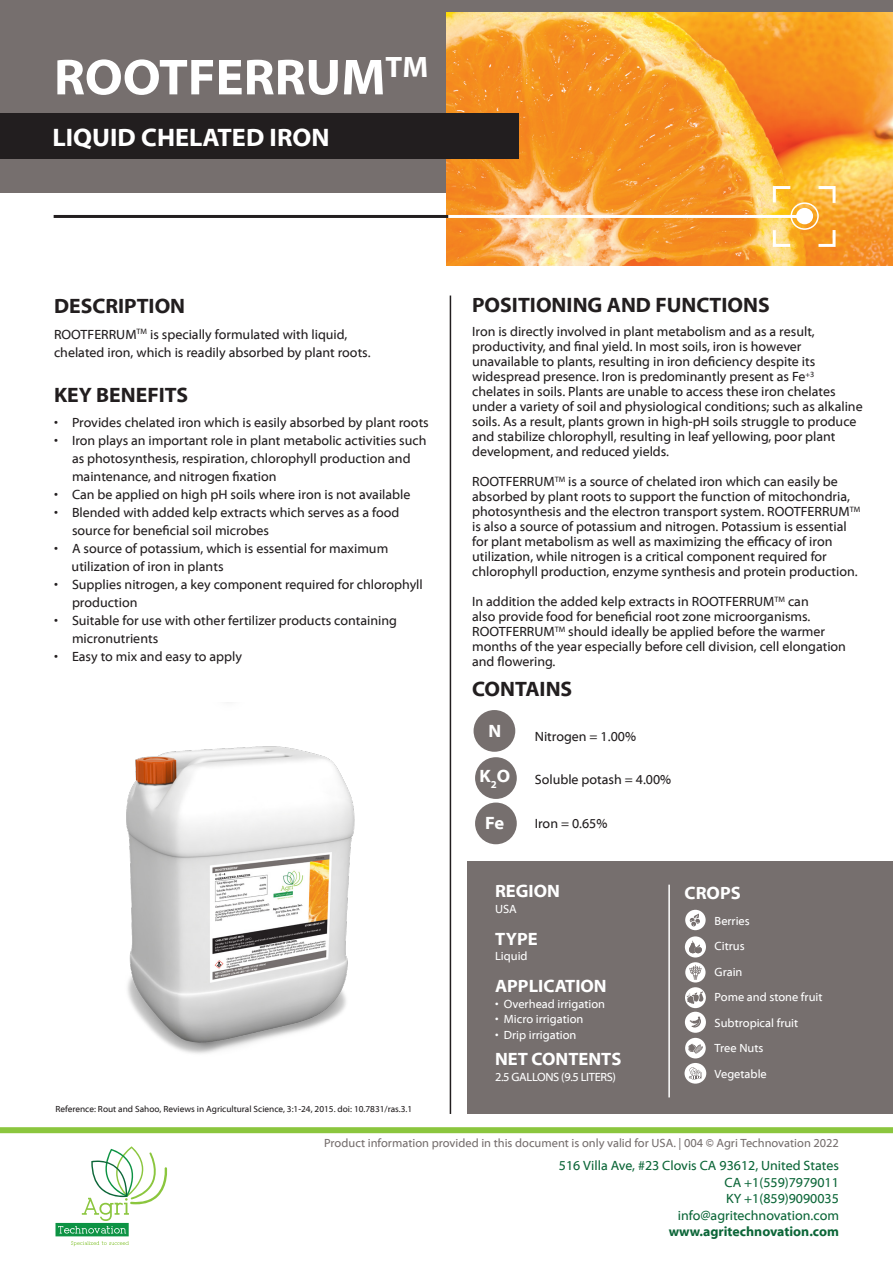
<style>
.page{position:relative;width:893px;height:1263px;background:#fff}
.page>*{position:absolute;margin:0;border:0;box-sizing:border-box;transform-origin:0 0}
.t1{font:700 51px "Myriad Web Pro";color:#fff}
.t2{font:700 25.5px "Myriad Web Pro";color:#fff}
.t3{font:700 21px "Myriad Web Pro";color:#221e1f}
.t4{font:700 18px "Myriad Web Pro";color:#fff}
.t5{font:13.5px/15px "Myriad Web Pro";color:#221e1f}
.t6{font:13.5px "Myriad Web Pro";color:#0c6638}
.t7{font:700 13.5px "Myriad Web Pro";color:#0c6638}
.t8{font:12px "Myriad Web Pro";color:#fff}
.t9{font:12px "Myriad Web Pro";color:#766f6e}
.t10{font:12px "Myriad Web Pro";letter-spacing:-.03em;color:#fff}
.t11{font:9px "Myriad Web Pro";color:#221e1f}
</style>
<div class="page">
<img style="left:126px;top:746px;width:229px;height:308px">
<div style="left:0;top:0;width:893px;height:192px;background:#766f6e"></div>
<img style="left:446px;top:12px;width:447px;height:253px">
<svg style="left:815px;top:227px;width:22px;height:21px"></svg>
<svg style="left:771px;top:227px;width:22px;height:21px"></svg>
<svg style="left:771px;top:185px;width:22px;height:20px"></svg>
<svg style="left:815px;top:185px;width:22px;height:21px"></svg>
<div style="left:796px;top:208px;width:17px;height:16px;background:#fff;border-radius:50%"></div>
<div style="left:790px;top:202px;width:29px;height:28px;border:2px solid #fff;border-radius:50%"></div>
<hr style="left:448px;top:215px;width:356px;height:3px;background:#fff">
<hr style="left:54px;top:215px;width:394px;height:3px;background:#221e1f">
<hr style="left:450px;top:296px;width:1px;height:818px;background:#221e1f">
<svg style="left:0;top:1127px;width:893px;height:120px"></svg>
<svg style="left:56px;top:1146px;width:113px;height:100px"></svg>
<div style="left:468px;top:861px;width:425px;height:253px;background:#766f6e"></div>
<svg style="left:684px;top:1063px;width:22px;height:21px"></svg>
<svg style="left:689px;top:1067px;width:13px;height:12px"></svg>
<hr style="left:668px;top:885px;width:2px;height:212px;background:#fff">
<div style="left:685px;top:962px;width:21px;height:20px;background:#fff;border-radius:50%"></div>
<svg style="left:689px;top:965px;width:13px;height:15px"></svg>
<div style="left:475px;top:757px;width:42px;height:42px;background:#766f6e;border-radius:50%"></div>
<div style="left:474px;top:710px;width:41px;height:42px;background:#766f6e;border-radius:50%"></div>
<div style="left:475px;top:802px;width:42px;height:42px;background:#766f6e;border-radius:50%"></div>
<div style="left:685px;top:936px;width:21px;height:21px;background:#fff;border-radius:50%"></div>
<div style="left:0;top:114px;width:519px;height:45px;background:#221e1f"></div>
<div style="left:685px;top:910px;width:21px;height:20px;background:#fff;border-radius:50%"></div>
<svg style="left:689px;top:913px;width:11px;height:13px"></svg>
<div style="left:685px;top:1038px;width:21px;height:20px;background:#fff;border-radius:50%"></div>
<svg style="left:688px;top:1043px;width:15px;height:10px"></svg>
<svg style="left:689px;top:941px;width:13px;height:12px"></svg>
<div style="left:685px;top:987px;width:21px;height:21px;background:#fff;border-radius:50%"></div>
<svg style="left:687px;top:991px;width:17px;height:13px"></svg>
<div style="left:685px;top:1012px;width:21px;height:21px;background:#fff;border-radius:50%"></div>
<svg style="left:690px;top:1017px;width:11px;height:10px"></svg>
<p class="t1" style="left:54px;top:49px;width:376px">ROOTFERRUM<sup>TM</sup></p>
<p class="t2" style="left:52px;top:124px;width:279px">LIQUID CHELATED IRON</p>
<p class="t3" style="left:54px;top:295px;width:133px">DESCRIPTION</p>
<p class="t5" style="left:54px;top:327px;width:295px">ROOTFERRUM<sup>TM</sup> is specially formulated with liquid,</p>
<p class="t5" style="left:54px;top:345px;width:318px">chelated iron, which is readily absorbed by plant roots.</p>
<p class="t3" style="left:54px;top:383px;width:136px">KEY BENEFITS</p>
<p class="t5" style="left:54px;top:416px;width:376px">• Provides chelated iron which is easily absorbed by plant roots</p>
<p class="t5" style="left:72px;top:432px;width:356px;line-height:18px;text-indent:-18px">• Iron plays an important role in plant metabolic activities such as photosynthesis, respiration, chlorophyll production and maintenance, and nitrogen fixation</p>
<p class="t5" style="left:54px;top:488px;width:358px">• Can be applied on high pH soils where iron is not available</p>
<p class="t5" style="left:72px;top:504px;width:329px;line-height:18px;text-indent:-18px">• Blended with added kelp extracts which serves as a food source for beneficial soil microbes</p>
<p class="t5" style="left:54px;top:542px;width:336px">• A source of potassium, which is essential for maximum</p>
<p class="t5" style="left:72px;top:560px;width:153px">utilization of iron in plants</p>
<p class="t5" style="left:72px;top:576px;width:352px;line-height:18px;text-indent:-18px">• Supplies nitrogen, a key component required for chlorophyll production</p>
<p class="t5" style="left:72px;top:612px;width:327px;line-height:18px;text-indent:-18px">• Suitable for use with other fertilizer products containing micronutrients</p>
<p class="t5" style="left:54px;top:650px;width:190px">• Easy to mix and easy to apply</p>
<p class="t11" style="left:56px;top:1104px;width:358px">Reference: Rout and Sahoo, Reviews in Agricultural Science, 3:1-24, 2015. doi: 10.7831/ras.3.1</p>
<p class="t3" style="left:472px;top:294px;width:299px">POSITIONING AND FUNCTIONS</p>
<p class="t5" style="left:472px;top:325px;width:392px">Iron is directly involved in plant metabolism and as a result, productivity, and final yield. In most soils, iron is however unavailable to plants, resulting in iron deficiency despite its widespread presence. Iron is predominantly present as Fe<sup>+3 </sup>chelates in soils. Plants are unable to access these iron chelates under a variety of soil and physiological conditions; such as alkaline soils. As a result, plants grown in high-pH soils struggle to produce and stabilize chlorophyll, resulting in leaf yellowing, poor plant development, and reduced yields.</p>
<p class="t5" style="left:472px;top:475px;width:390px">ROOTFERRUM<sup>TM</sup> is a source of chelated iron which can easily be absorbed by plant roots to support the function of mitochondria, photosynthesis and the electron transport system. ROOTFERRUM<sup>TM </sup>is also a source of potassium and nitrogen. Potassium is essential for plant metabolism as well as maximizing the efficacy of iron utilization, while nitrogen is a critical component required for chlorophyll production, enzyme synthesis and protein production.</p>
<p class="t5" style="left:472px;top:595px;width:375px">In addition the added kelp extracts in ROOTFERRUM<sup>TM</sup> can<br>also provide food for beneficial root zone microorganisms.<br>ROOTFERRUM<sup>TM</sup> should ideally be applied before the warmer months of the year especially before cell division, cell elongation and flowering.</p>
<p class="t3" style="left:472px;top:678px;width:102px">CONTAINS</p>
<p class="t4" style="left:488px;top:721px;width:14px">N</p>
<p class="t4" style="left:479px;top:766px;width:32px">K<sub>2</sub>O</p>
<p class="t4" style="left:485px;top:813px;width:20px">Fe</p>
<p class="t5" style="left:535px;top:729px;width:103px">Nitrogen = 1.00%</p>
<p class="t5" style="left:535px;top:772px;width:138px">Soluble potash = 4.00%</p>
<p class="t5" style="left:535px;top:816px;width:74px">Iron = 0.65%</p>
<p class="t4" style="left:495px;top:881px;width:66px">REGION</p>
<p class="t8" style="left:495px;top:902px;width:23px">USA</p>
<p class="t4" style="left:495px;top:929px;width:44px">TYPE</p>
<p class="t8" style="left:495px;top:950px;width:34px">Liquid</p>
<p class="t4" style="left:495px;top:976px;width:113px">APPLICATION</p>
<p class="t8" style="left:495px;top:997px;width:112px">• Overhead irrigation</p>
<p class="t8" style="left:495px;top:1013px;width:90px">• Micro irrigation</p>
<p class="t8" style="left:495px;top:1028px;width:83px">• Drip irrigation</p>
<p class="t4" style="left:495px;top:1049px;width:128px">NET CONTENTS</p>
<p class="t10" style="left:495px;top:1070px;width:123px">2.5 GALLONS (9.5 LITERS)</p>
<p class="t4" style="left:685px;top:883px;width:58px">CROPS</p>
<p class="t8" style="left:694px;top:914px;width:58px">• Berries</p>
<p class="t8" style="left:694px;top:939px;width:53px">• Citrus</p>
<p class="t8" style="left:694px;top:965px;width:50px">• Grain</p>
<p class="t8" style="left:694px;top:990px;width:130px">• Pome and stone fruit</p>
<p class="t8" style="left:694px;top:1016px;width:106px">• Subtropical fruit</p>
<p class="t8" style="left:694px;top:1041px;width:71px">• Tree Nuts</p>
<p class="t8" style="left:694px;top:1067px;width:75px">• Vegetable</p>
<p class="t9" style="left:324px;top:1136px;width:516px">Product information provided in this document is only valid for USA. | 004 © Agri Technovation 2022</p>
<p class="t6" style="left:559px;top:1158px;width:282px">516 Villa Ave, #23 Clovis CA 93612, United States</p>
<p class="t6" style="left:724px;top:1175px;width:116px">CA +1(559)7979011</p>
<p class="t6" style="left:726px;top:1191px;width:114px">KY +1(859)9090035</p>
<p class="t6" style="left:678px;top:1208px;width:163px">info@agritechnovation.com</p>
<p class="t7" style="left:669px;top:1224px;width:172px">www.agritechnovation.com</p>
</div>
